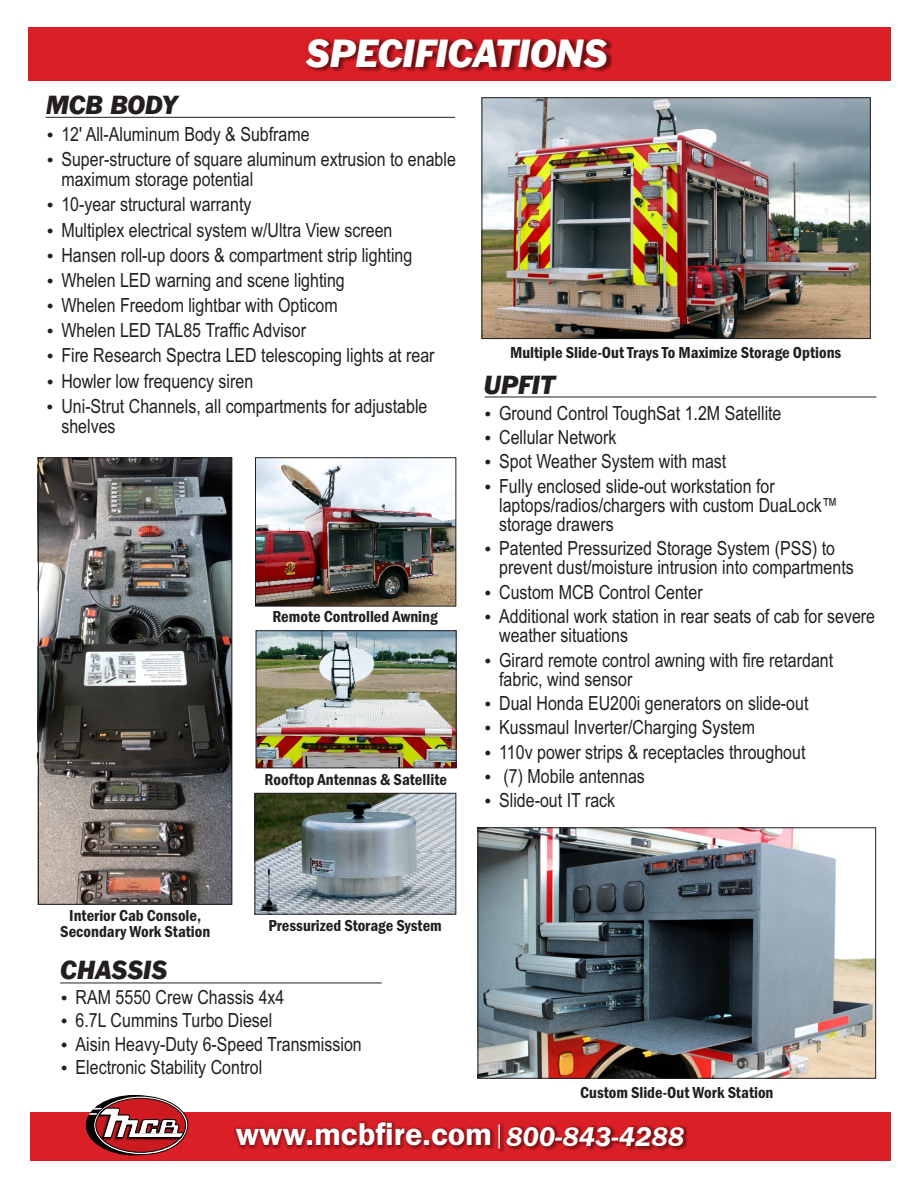
<style>
.page{position:relative;width:918px;height:1188px;background:#fff}
.page>*{position:absolute;margin:0;border:0;box-sizing:border-box;transform-origin:0 0}
.t1{font:italic 36px "Franklin Gothic BT";color:#fff}
.t2{font:600 32.7px "Franklin Gothic";color:#fff}
.t3{font:italic 24px "Franklin Gothic BT";color:#231f20}
.t4{font:19.5px/19.2px "Arial Narrow";color:#231f20}
.t5{font:600 condensed 16.5px/15.8px "Franklin Gothic";color:#231f20;text-align:center}
.s1{font-style:italic;font-size:27.9px}
</style>
<div class="page">
<div style="left:31px;top:1113px;width:860px;height:48px;background:#da1f26"></div>
<div style="left:28px;top:27px;width:862px;height:54px;background:#da1f26"></div>
<div style="left:307px;top:39px;width:305px;height:33px;background:#000;opacity:.49"></div>
<svg style="left:89px;top:1096px;width:100px;height:59px"></svg>
<div style="left:95px;top:1098px;width:91px;height:55px;border:1px solid #000;border-radius:50%"></div>
<div style="left:235px;top:1121px;width:452px;height:31px;background:#000;opacity:.49"></div>
<hr style="left:498px;top:1125px;width:2px;height:23px;background:#fff">
<img style="left:40px;top:459px;width:190px;height:444px">
<div style="left:38px;top:457px;width:194px;height:448px;border:1px solid #231f20"></div>
<img style="left:257px;top:795px;width:197px;height:118px">
<div style="left:255px;top:793px;width:201px;height:122px;border:1px solid #231f20"></div>
<img style="left:258px;top:632px;width:197px;height:134px">
<div style="left:256px;top:630px;width:201px;height:138px;border:1px solid #231f20"></div>
<img style="left:480px;top:829px;width:394px;height:248px">
<div style="left:478px;top:827px;width:398px;height:252px;border:1px solid #231f20"></div>
<img style="left:484px;top:99px;width:385px;height:238px">
<div style="left:482px;top:97px;width:389px;height:242px;border:1px solid #231f20"></div>
<hr style="left:46px;top:117px;width:409px;height:1px;background:#231f20">
<hr style="left:485px;top:397px;width:391px;height:1px;background:#231f20">
<hr style="left:60px;top:983px;width:322px;height:1px;background:#231f20">
<img style="left:257px;top:459px;width:197px;height:146px">
<div style="left:255px;top:457px;width:201px;height:150px;border:1px solid #231f20"></div>
<h1 class="t1" style="left:307px;top:40px;width:303px">SPECIFICATIONS</h1>
<p class="t3" style="left:46px;top:96px;width:133px">MCB BODY</p>
<p class="t4" style="left:46px;top:126px;width:265px">• 12' All-Aluminum Body &amp; Subframe</p>
<p class="t4" style="left:61px;top:151px;width:396px;line-height:20.2px;text-indent:-15px">• Super-structure of square aluminum extrusion to enable maximum storage potential</p>
<p class="t4" style="left:46px;top:197px;width:207px">• 10-year structural warranty</p>
<p class="t4" style="left:46px;top:222px;width:348px">• Multiplex electrical system w/Ultra View screen</p>
<p class="t4" style="left:46px;top:247px;width:368px">• Hansen roll-up doors &amp; compartment strip lighting</p>
<p class="t4" style="left:46px;top:272px;width:300px">• Whelen LED warning and scene lighting</p>
<p class="t4" style="left:46px;top:297px;width:293px">• Whelen Freedom lightbar with Opticom</p>
<p class="t4" style="left:46px;top:323px;width:261px">• Whelen LED TAL85 Traffic Advisor</p>
<p class="t4" style="left:46px;top:348px;width:390px">• Fire Research Spectra LED telescoping lights at rear</p>
<p class="t4" style="left:46px;top:373px;width:208px">• Howler low frequency siren</p>
<p class="t4" style="left:61px;top:398px;width:368px;line-height:20.2px;text-indent:-15px">• Uni-Strut Channels, all compartments for adjustable shelves</p>
<p class="t5" style="left:272px;top:610px;width:167px">Remote Controlled Awning</p>
<p class="t5" style="left:265px;top:773px;width:184px">Rooftop Antennas &amp; Satellite</p>
<p class="t5" style="left:510px;top:346px;width:333px">Multiple Slide-Out Trays To Maximize Storage Options</p>
<p class="t3" style="left:484px;top:375px;width:73px">UPFIT</p>
<p class="t4" style="left:484px;top:405px;width:299px">• Ground Control ToughSat 1.2M Satellite</p>
<p class="t4" style="left:484px;top:429px;width:134px">• Cellular Network</p>
<p class="t4" style="left:484px;top:454px;width:244px">• Spot Weather System with mast</p>
<p class="t4" style="left:499px;top:478px;width:340px;text-indent:-15px">• Fully enclosed slide-out workstation for laptops/radios/chargers with custom DuaLock™ storage drawers</p>
<p class="t4" style="left:499px;top:541px;width:356px;text-indent:-15px">• Patented Pressurized Storage System (PSS) to prevent dust/moisture intrusion into compartments</p>
<p class="t4" style="left:484px;top:584px;width:220px">• Custom MCB Control Center</p>
<p class="t4" style="left:499px;top:608px;width:377px;text-indent:-15px">• Additional work station in rear seats of cab for severe weather situations</p>
<p class="t4" style="left:499px;top:652px;width:336px;text-indent:-15px">• Girard remote control awning with fire retardant fabric, wind sensor</p>
<p class="t4" style="left:484px;top:695px;width:326px">• Dual Honda EU200i generators on slide-out</p>
<p class="t4" style="left:484px;top:720px;width:272px">• Kussmaul Inverter/Charging System</p>
<p class="t4" style="left:484px;top:744px;width:323px">• 110v power strips &amp; receptacles throughout</p>
<p class="t4" style="left:484px;top:768px;width:162px">• (7) Mobile antennas</p>
<p class="t4" style="left:484px;top:793px;width:133px">• Slide-out IT rack</p>
<p class="t5" style="left:60px;top:909px;width:152px">Interior Cab Console,<br>Secondary Work Station</p>
<p class="t5" style="left:268px;top:919px;width:175px">Pressurized Storage System</p>
<p class="t3" style="left:61px;top:961px;width:108px">CHASSIS</p>
<p class="t4" style="left:61px;top:989px;width:225px">• RAM 5550 Crew Chassis 4x4</p>
<p class="t4" style="left:61px;top:1013px;width:213px">• 6.7L Cummins Turbo Diesel</p>
<p class="t4" style="left:61px;top:1036px;width:303px">• Aisin Heavy-Duty 6-Speed Transmission</p>
<p class="t4" style="left:61px;top:1060px;width:203px">• Electronic Stability Control</p>
<p class="t5" style="left:580px;top:1086px;width:195px">Custom Slide-Out Work Station</p>
<h2 class="t2" style="left:236px;top:1122px;width:450px">www.mcbfire.com <span class="s1">800-843-4288</span></h2>
</div>
